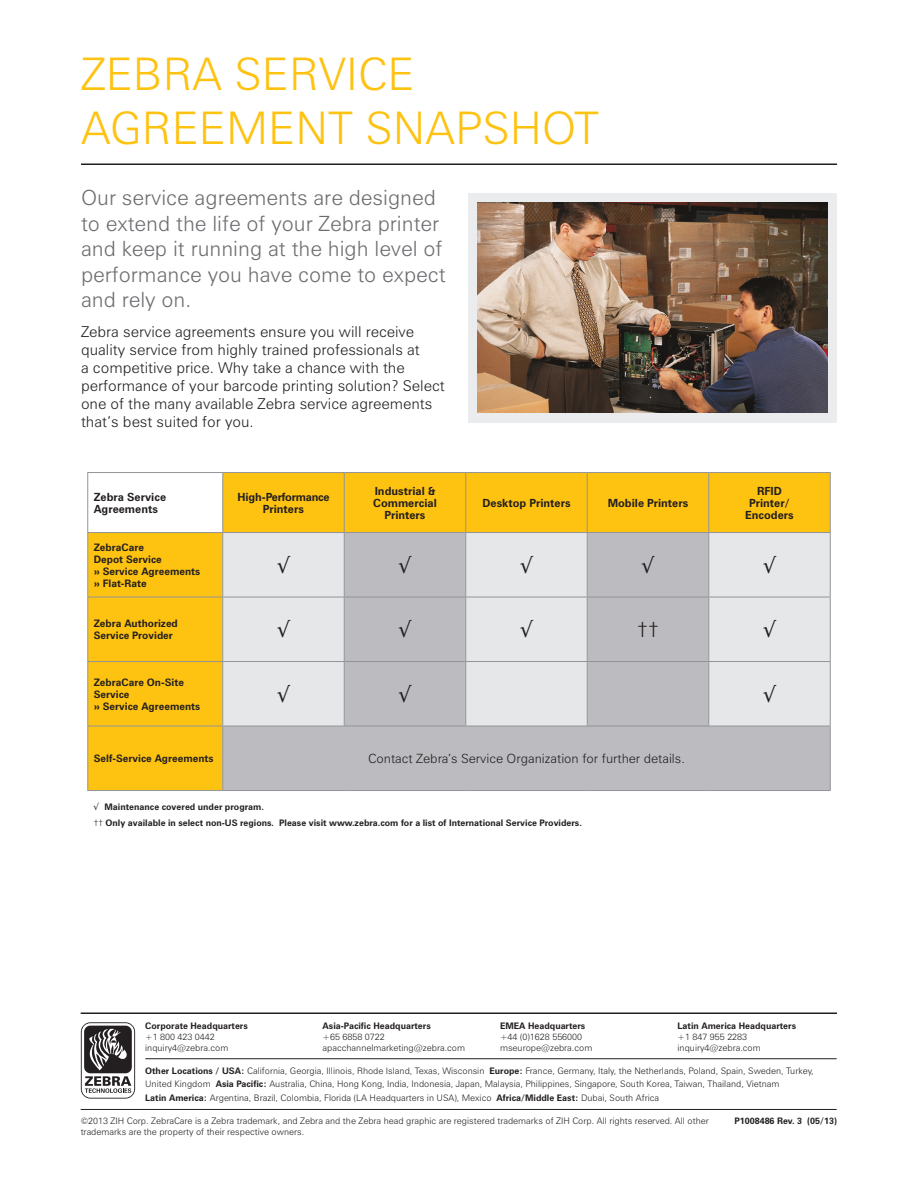
<style>
.page{position:relative;width:918px;height:1188px;background:#fff}
.page>*{position:absolute;margin:0;border:0;box-sizing:border-box;transform-origin:0 0}
.t1{font:300 45px "Zurich BT";color:#fec210}
.t2{font:300 21px/25.5px "Zurich BT";color:#6c6d70}
.t3{font:300 21px "Zurich BT";color:#231f20}
.t4{font:300 15px/18px "Zurich BT";color:#231f20}
.t5{font:300 12.75px "Zurich BT";color:#231f20}
.t6{font:700 11.25px/12px "Zurich BT";color:#231f20;text-align:center}
.t7{font:700 11.25px/12px "Zurich BT";letter-spacing:-.025em;color:#231f20;text-align:center}
.t8{font:700 10.35px/12px "Zurich BT";color:#231f20}
.t9{font:300 9px/10.8px "Zurich BT";color:#231f20}
.t10{font:700 9px/16.5px "Zurich BT";color:#231f20}
.s1{font-weight:300}
.s2{font-weight:700}
</style>
<div class="page">
<div style="left:468px;top:193px;width:369px;height:229px;background:#ebeced"></div>
<svg style="left:81px;top:1022px;width:54px;height:77px"></svg>
<hr style="left:81px;top:1012px;width:756px;height:2px;background:#231f20">
<hr style="left:81px;top:1109px;width:756px;height:1px;background:#231f20">
<hr style="left:145px;top:1058px;width:692px;height:1px;background:#231f20">
<hr style="left:81px;top:164px;width:756px;height:1px;background:#231f20">
<img style="left:477px;top:202px;width:351px;height:210px">
<hr style="left:87px;top:472px;width:136px;height:1px;background:#939598">
<hr style="left:87px;top:473px;width:1px;height:59px;background:#939598">
<hr style="left:223px;top:472px;width:121px;height:1px;background:#939598">
<hr style="left:344px;top:472px;width:122px;height:1px;background:#939598">
<hr style="left:466px;top:472px;width:121px;height:1px;background:#939598">
<hr style="left:587px;top:472px;width:122px;height:1px;background:#939598">
<hr style="left:709px;top:472px;width:122px;height:1px;background:#939598">
<hr style="left:830px;top:473px;width:1px;height:59px;background:#939598">
<hr style="left:87px;top:532px;width:136px;height:1px;background:#939598">
<hr style="left:87px;top:533px;width:1px;height:64px;background:#939598">
<hr style="left:709px;top:532px;width:122px;height:1px;background:#939598">
<hr style="left:830px;top:533px;width:1px;height:64px;background:#939598">
<hr style="left:87px;top:597px;width:1px;height:64px;background:#939598">
<hr style="left:830px;top:597px;width:1px;height:64px;background:#939598">
<hr style="left:87px;top:661px;width:136px;height:1px;background:#939598">
<hr style="left:87px;top:662px;width:1px;height:64px;background:#939598">
<hr style="left:709px;top:661px;width:122px;height:1px;background:#939598">
<hr style="left:830px;top:662px;width:1px;height:64px;background:#939598">
<hr style="left:87px;top:726px;width:1px;height:64px;background:#939598">
<hr style="left:830px;top:726px;width:1px;height:64px;background:#939598">
<hr style="left:87px;top:790px;width:136px;height:1px;background:#939598">
<hr style="left:709px;top:790px;width:122px;height:1px;background:#939598">
<svg style="left:88px;top:473px;width:742px;height:318px;background:#dccb98"></svg>
<h1 class="t1" style="left:81px;top:47px;width:54px">Zebra</h1>
<h1 class="t1" style="left:235px;top:47px;width:53px">Service</h1>
<h1 class="t1" style="left:81px;top:101px;width:60px">Agreement</h1>
<h1 class="t1" style="left:366px;top:101px;width:57px">Snapshot</h1>
<h2 class="t2" style="left:81px;top:185px;width:366px">Our service agreements are designed to extend the life of your Zebra printer and keep it running at the high level of performance you have come to expect and rely on.</h2>
<p class="t4" style="left:81px;top:323px;width:365px">Zebra service agreements ensure you will receive quality service from highly trained professionals at<br>a competitive price. Why take a chance with the performance of your barcode printing solution? Select one of the many available Zebra service agreements that’s best suited for you.</p>
<p class="t6" style="left:94px;top:491px;width:74px;text-align:left">Zebra Service<br>Agreements</p>
<p class="t7" style="left:237px;top:491px;width:94px">High-Performance<br>Printers</p>
<p class="t6" style="left:373px;top:485px;width:65px">Industrial &amp;<br>Commercial<br>Printers</p>
<p class="t6" style="left:482px;top:497px;width:90px">Desktop Printers</p>
<p class="t6" style="left:608px;top:497px;width:82px">Mobile Printers</p>
<p class="t8" style="left:94px;top:541px;width:108px">ZebraCare<br>Depot Service<br>» Service Agreements » Flat-Rate</p>
<p class="t8" style="left:94px;top:618px;width:86px">Zebra Authorized<br>Service Provider</p>
<h2 class="t3" style="left:637px;top:617px;width:23px">††</h2>
<p class="t8" style="left:94px;top:676px;width:108px">ZebraCare On-Site<br>Service<br>» Service Agreements</p>
<p class="t8" style="left:94px;top:753px;width:121px">Self-Service Agreements</p>
<h3 class="t5" style="left:368px;top:751px;width:318px">Contact Zebra’s Service Organization for further details.</h3>
<p class="t10" style="left:94px;top:798px;width:490px">√ Maintenance covered under program.<br><span class="s1">††</span> Only available in select non-US regions. Please visit www.zebra.com for a list of International Service Providers.</p>
<p class="t6" style="left:745px;top:485px;width:50px">RFID<br>Printer/<br>Encoders</p>
<p class="t10" style="left:145px;top:1017px;width:104px">Corporate Headquarters</p>
<p class="t9" style="left:145px;top:1031px;width:85px">+1 800 423 0442 inquiry4@zebra.com</p>
<p class="t10" style="left:323px;top:1017px;width:110px">Asia-Pacific Headquarters</p>
<p class="t9" style="left:323px;top:1031px;width:144px">+65 6858 0722 apacchannelmarketing@zebra.com</p>
<p class="t10" style="left:500px;top:1017px;width:87px">EMEA Headquarters</p>
<p class="t9" style="left:500px;top:1031px;width:94px">+44 (0)1628 556000 mseurope@zebra.com</p>
<p class="t10" style="left:678px;top:1017px;width:120px">Latin America Headquarters</p>
<p class="t9" style="left:678px;top:1031px;width:85px">+1 847 955 2283 inquiry4@zebra.com</p>
<p class="t9" style="left:145px;top:1064px;width:670px;line-height:13.5px"><span class="s2">Other Locations / USA:</span> California, Georgia, Illinois, Rhode Island, Texas, Wisconsin <span class="s2">Europe:</span> France, Germany, Italy, the Netherlands, Poland, Spain, Sweden, Turkey,<br>United Kingdom <span class="s2">Asia Pacific:</span> Australia, China, Hong Kong, India, Indonesia, Japan, Malaysia, Philippines, Singapore, South Korea, Taiwan, Thailand, Vietnam<br><span class="s2">Latin America:</span> Argentina, Brazil, Colombia, Florida (LA Headquarters in USA), Mexico <span class="s2">Africa/Middle East:</span> Dubai, South Africa</p>
<p class="t9" style="left:81px;top:1115px;width:630px">©2013 ZIH Corp. ZebraCare is a Zebra trademark, and Zebra and the Zebra head graphic are registered trademarks of ZIH Corp. All rights reserved. All other trademarks are the property of their respective owners.</p>
<p class="t10" style="left:734px;top:1113px;width:104px">P1008486 Rev. 3 (05/13)</p>
</div>
